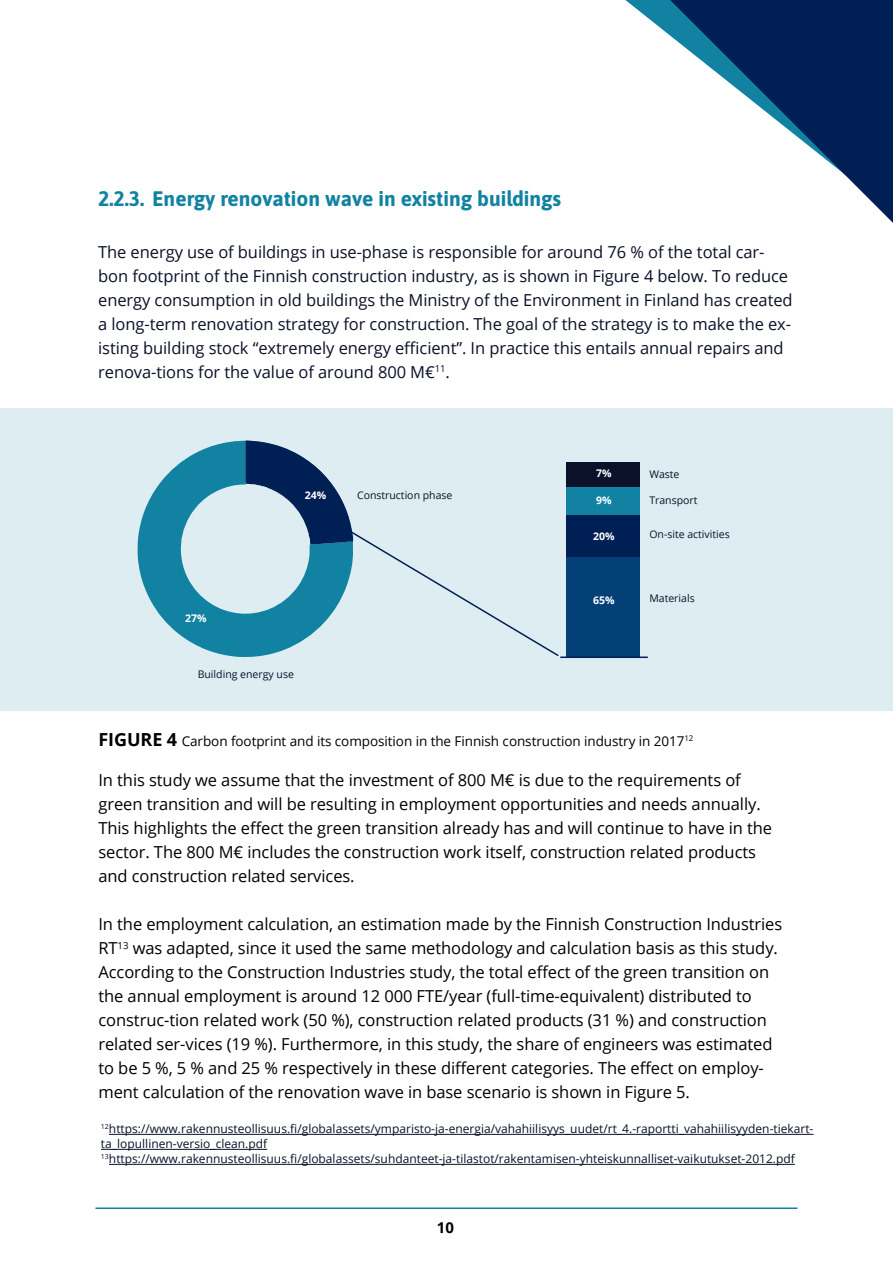
<style>
.page{position:relative;width:893px;height:1263px;background:#fff}
.page>*{position:absolute;margin:0;border:0;box-sizing:border-box;transform-origin:0 0}
.t1{font:21px "Asap";color:#1282a2}
.t2{font:16.5px/24px "Open Sans";letter-spacing:-.005em;color:#000}
.t3{font:16.5px/24px "Open Sans";letter-spacing:-.005em;color:#0a1128}
.t4{font:700 15px "Open Sans";color:#000}
.t5{font:13.5px "Open Sans";letter-spacing:-.005em;color:#000}
.t6{font:12px/15px "Open Sans";color:#0a1128}
.t7{font:10.5px "Open Sans";color:#0a1128}
.t8{font:700 10.5px "Open Sans";color:#fff}
.s1{font-weight:700;font-size:18px}
</style>
<div class="page">
<hr style="left:95px;top:1207px;width:702px;height:2px;background:#1282a2">
<div style="left:0;top:409px;width:893px;height:302px;background:#deedf2"></div>
<svg style="left:625px;top:0;width:45px;height:36px"></svg>
<svg style="left:670px;top:0;width:223px;height:223px"></svg>
<hr style="left:109px;top:1134px;width:704px;height:1px;background:#0a1128">
<hr style="left:101px;top:1149px;width:166px;height:1px;background:#0a1128">
<hr style="left:109px;top:1164px;width:686px;height:1px;background:#0a1128">
<svg style="left:137px;top:440px;width:108px;height:217px"></svg>
<div style="left:165px;top:592px;width:37px;height:38px;background:#1282a2;border-radius:50%"></div>
<svg style="left:245px;top:440px;width:314px;height:217px"></svg>
<div style="left:566px;top:462px;width:74px;height:25px;background:#0a1128"></div>
<div style="left:566px;top:487px;width:74px;height:29px;background:#1282a2"></div>
<div style="left:566px;top:545px;width:74px;height:112px;background:#034078"></div>
<hr style="left:560px;top:656px;width:88px;height:2px;background:#001f54">
<div style="left:566px;top:516px;width:74px;height:41px;background:#001f54"></div>
<p class="t1" style="left:98px;top:184px;width:465px">2.2.3. Energy renovation wave in existing buildings</p>
<p class="t3" style="left:98px;top:239px;width:696px">The energy use of buildings in use-phase is responsible for around 76 % of the total car&shy;bon footprint of the Finnish construction industry, as is shown in Figure 4 below. To reduce energy consumption in old buildings the Ministry of the Environment in Finland has created a long-term renovation strategy for construction. The goal of the strategy is to make the ex&shy;isting building stock “extremely energy efficient”. In practice this entails annual repairs and renova-tions for the value of around 800 M€<sup>11</sup>.</p>
<p class="t8" style="left:305px;top:487px;width:23px">24%</p>
<p class="t7" style="left:357px;top:488px;width:97px">Construction phase</p>
<p class="t8" style="left:185px;top:610px;width:23px">27%</p>
<p class="t7" style="left:198px;top:666px;width:98px">Building energy use</p>
<p class="t8" style="left:596px;top:465px;width:17px">7%</p>
<p class="t8" style="left:596px;top:493px;width:17px">9%</p>
<p class="t8" style="left:593px;top:529px;width:23px">20%</p>
<p class="t8" style="left:593px;top:592px;width:23px">65%</p>
<p class="t7" style="left:649px;top:467px;width:32px">Waste</p>
<p class="t7" style="left:649px;top:493px;width:50px">Transport</p>
<p class="t7" style="left:649px;top:527px;width:82px">On-site activities</p>
<p class="t7" style="left:649px;top:591px;width:47px">Materials</p>
<p class="t5" style="left:98px;top:732px;width:596px"><span class="s1">FIGURE 4</span> Carbon footprint and its composition in the Finnish construction industry in 2017<sup>12</sup></p>
<p class="t2" style="left:98px;top:767px;width:675px">In this study we assume that the investment of 800 M€ is due to the requirements of green transition and will be resulting in employment opportunities and needs annually.<br>This highlights the effect the green transition already has and will continue to have in the sector. The 800 M€ includes the construction work itself, construction related products and construction related services.</p>
<p class="t2" style="left:98px;top:911px;width:685px">In the employment calculation, an estimation made by the Finnish Construction Industries RT<sup>13</sup> was adapted, since it used the same methodology and calculation basis as this study.<br>According to the Construction Industries study, the total effect of the green transition on the annual employment is around 12 000 FTE/year (full-time-equivalent) distributed to construc-tion related work (50 %), construction related products (31 %) and construction related ser-vices (19 %). Furthermore, in this study, the share of engineers was estimated to be 5 %, 5 % and 25 % respectively in these different categories. The effect on employ&shy;ment calculation of the renovation wave in base scenario is shown in Figure 5.</p>
<p class="t6" style="left:101px;top:1121px;width:714px"><sup>12</sup>https://www.rakennusteollisuus.fi/globalassets/ymparisto-ja-energia/vahahiilisyys_uudet/rt_4.-raportti_vahahiilisyyden-tiekart&shy;ta_lopullinen-versio_clean.pdf<br><sup>13</sup>https://www.rakennusteollisuus.fi/globalassets/suhdanteet-ja-tilastot/rakentamisen-yhteiskunnalliset-vaikutukset-2012.pdf</p>
<p class="t4" style="left:437px;top:1217px;width:19px">10</p>
</div>
